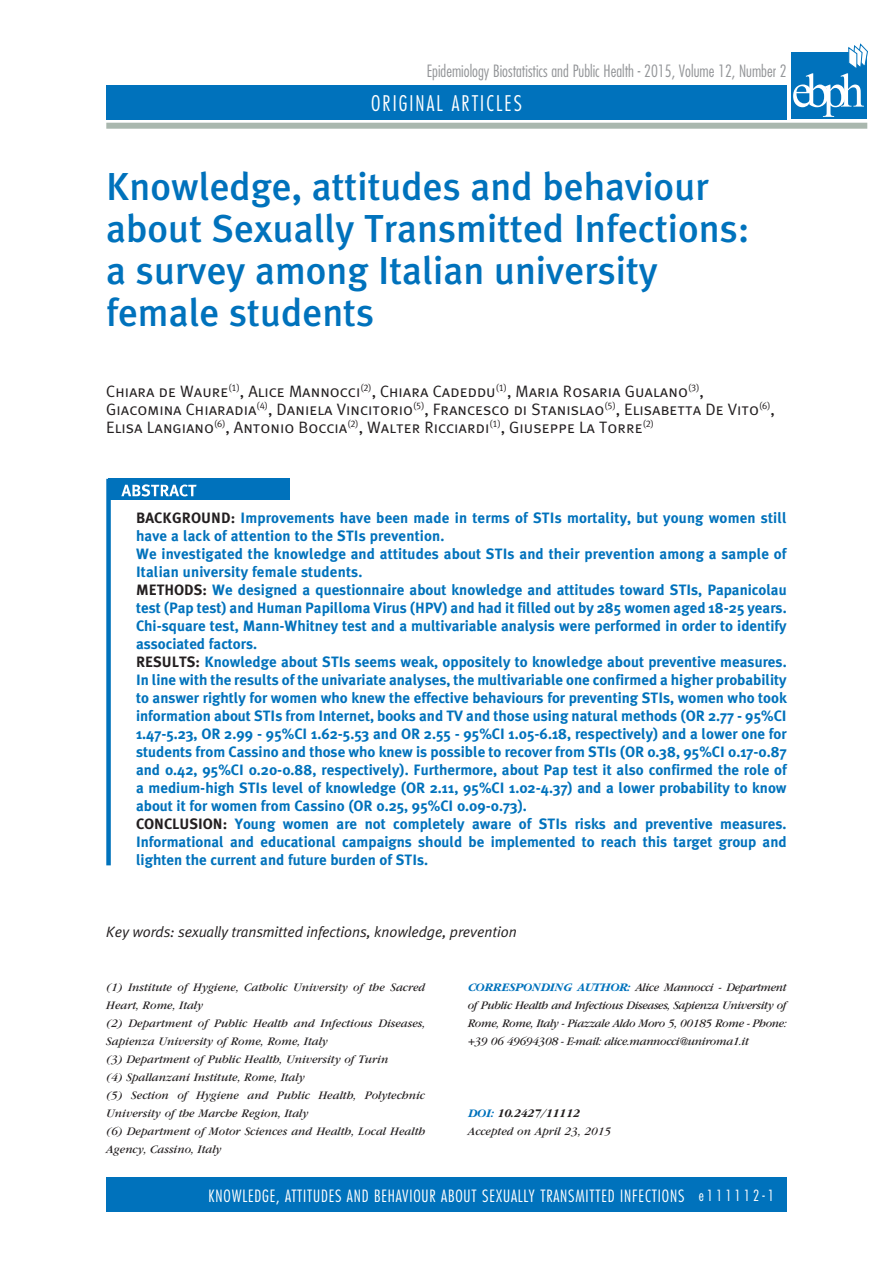
<style>
.page{position:relative;width:893px;height:1263px;background:#fff}
.page>*{position:absolute;margin:0;border:0;box-sizing:border-box;transform-origin:0 0}
.t1{font:500 39px/42px "Meta Plus";color:#0072bc}
.t2{font:300 condensed 21px "Futura Std";letter-spacing:.1em;color:#fff}
.t3{font:16.5px/18px "Meta Plus Normal Caps";color:#231f20}
.t4{font:300 condensed 16.5px "Futura Std";letter-spacing:.05em;color:#fff}
.t5{font:300 condensed 16.5px "Futura Std";color:#939598}
.t6{font:700 15px/18px "Meta Plus";color:#0072bc}
.t7{font:italic 15px "Meta Plus Normal";letter-spacing:-.01em;color:#231f20}
.t8{font:300 condensed 15px "Futura Std";letter-spacing:.2em;color:#fff}
.t9{font:italic 12px/18px "Garamond";color:#231f20}
.t10{font:italic 700 12px "Garamond";color:#0072bc}
.s1{color:#231f20}
.s2{font-weight:700;color:#0072bc}
.s3{font-weight:700}
</style>
<div class="page">
<div style="left:106px;top:85px;width:681px;height:34px;background:#0072bc"></div>
<div style="left:106px;top:1178px;width:681px;height:34px;background:#0072bc"></div>
<div style="left:106px;top:123px;width:761px;height:6px;background:#a9b7ae"></div>
<div style="left:791px;top:52px;width:76px;height:67px;background:#0072bc"></div>
<svg style="left:793px;top:43px;width:75px;height:74px"></svg>
<div style="left:109px;top:479px;width:181px;height:21px;background:#0072bc"></div>
<svg style="left:121px;top:484px;width:76px;height:12px"></svg>
<div style="left:106px;top:479px;width:5px;height:386px;background:#0072bc"></div>
<p class="t5" style="left:427px;top:62px;width:361px">EPIDEMIOLOGY BIOSTATISTICS AND PUBLIC HEALTH - 2015, VOLUME 12, NUMBER 2</p>
<h2 class="t2" style="left:371px;top:91px;width:152px">ORIGINAL ARTICLES</h2>
<h1 class="t1" style="left:106px;top:165px;width:645px">Knowledge, attitudes and behaviour about Sexually Transmitted Infections: a survey among Italian university female students</h1>
<p class="t3" style="left:106px;top:382px;width:670px">Chiara de Waure<sup>(1)</sup>, Alice Mannocci<sup>(2)</sup>, Chiara Cadeddu<sup>(1)</sup>, Maria Rosaria Gualano<sup>(3)</sup>,<br>Giacomina Chiaradia<sup>(4)</sup>, Daniela Vincitorio<sup>(5)</sup>, Francesco di Stanislao<sup>(5)</sup>, Elisabetta De Vito<sup>(6)</sup>,<br>Elisa Langiano<sup>(6)</sup>, Antonio Boccia<sup>(2)</sup>, Walter Ricciardi<sup>(1)</sup>, Giuseppe La Torre<sup>(2)</sup></p>
<p class="t6" style="left:136px;top:508px;width:652px"><span class="s1">Background:</span> Improvements have been made in terms of STIs mortality, but young women still have a lack of attention to the STIs prevention.<br>We investigated the knowledge and attitudes about STIs and their prevention among a sample of Italian university female students.<br><span class="s1">Methods:</span> We designed a questionnaire about knowledge and attitudes toward STIs, Papanicolau test (Pap test) and H uman Papilloma Virus (H PV) and had it filled out by 285 women aged 18-25 years.<br>Chi-square test, Mann-Whitney test and a multivariable analysis were performed in order to identify associated factors.<br><span class="s1">Results :</span> Knowledge about STIs seems weak, oppositely to knowledge about preventive measures.<br>In line with the results of the univariate analyses, the multivariable one confirmed a higher probability to answer rightly for women who knew the effective behaviours for preventing STIs, women who took information about STIs from Internet, books and TV and those using natural methods (OR 2.77 - 95%CI 1.47-5.23, OR 2.99 - 95%CI 1.62-5.53 and OR 2.55 - 95%CI 1.05-6.18, respectively) and a lower one for students from Cassino and those who knew is possible to recover from STIs (OR 0.38, 95%CI 0.17-0.87 and 0.42, 95%CI 0.20-0.88, respectively). Furthermore, about Pap test it also confirmed the role of a medium-high STIs level of knowledge (OR 2.11, 95%CI 1.02-4.37) and a lower probability to know about it for women from Cassino (OR 0.25, 95%CI 0.09-0.73).<br><span class="s1">Conclusi on:</span> Young women are not completely aware of STIs risks and preventive measures.<br>Informational and educational campaigns should be implemented to reach this target group and lighten the current and future burden of STIs.</p>
<p class="t7" style="left:106px;top:923px;width:412px">Key words: sexually transmitted infections, knowledge, prevention</p>
<p class="t9" style="left:106px;top:978px;width:320px">(1) Institute of Hygiene, Catholic University of the Sacred Heart, Rome, Italy<br>(2) Department of Public Health and Infectious Diseases, Sapienza University of Rome, Rome, Italy<br>(3) Department of Public Health, University of Turin<br>(4) Spallanzani Institute, Rome, Italy<br>(5) Section of Hygiene and Public Health, Polytechnic University of the Marche Region, Italy<br>(6) Department of Motor Sciences and Health, Local Health Agency, Cassino, Italy</p>
<p class="t9" style="left:468px;top:978px;width:320px;text-align:justify"><span class="s2">CORRESPONDING AUTHOR:</span> Alice Mannocci - Department of Public Health and Infectious Diseases, Sapienza University of Rome, Rome, Italy - Piazzale Aldo Moro 5, 00185 Rome - Phone: +39 06 49694308 - E-mail: alice.mannocci@uniroma1.it</p>
<p class="t9" style="left:468px;top:1104px;width:145px;text-indent:23px"><span class="s2">:</span> <span class="s3">10.2427/11112<br></span>Accepted on April 23, 2015</p>
<p class="t10" style="left:468px;top:1106px;width:9px">DOI</p>
<p class="t4" style="left:209px;top:1186px;width:83px">KNOWLEDGE, ATTIT</p>
<p class="t4" style="left:313px;top:1186px;width:69px">UDES AND BEHAVIO</p>
<p class="t4" style="left:422px;top:1186px;width:133px">UR ABOUT SEXUALLY TRANS</p>
<p class="t4" style="left:576px;top:1186px;width:71px">MITTED INFECTIONS</p>
<p class="t8" style="left:699px;top:1187px;width:77px">E111112-1</p>
</div>
